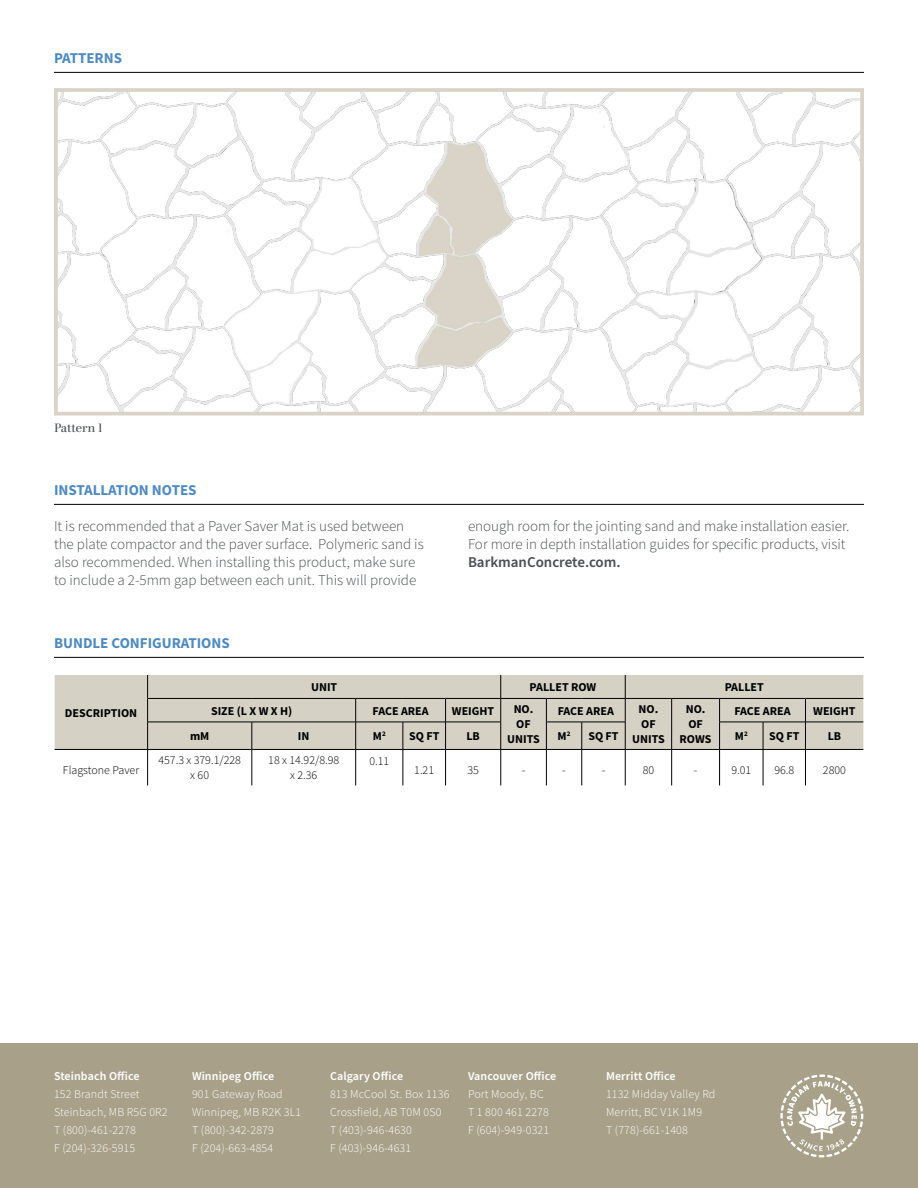
<style>
.page{position:relative;width:918px;height:1188px;background:#fff}
.page>*{position:absolute;margin:0;border:0;box-sizing:border-box;transform-origin:0 0}
.Installation_Notes{font:300 15px/18px "Source Sans Pro";color:#4b4e50}
.Blue_Subhead{font:700 15px "Source Sans Pro";color:#4f8abe}
.t1{font:300 12px "Source Sans Pro";letter-spacing:.01em;color:#fff}
.t2{font:700 12px/15px "Source Sans Pro";color:#000;text-align:center}
.t3{font:300 12px/15px "Source Sans Pro";color:#000;text-align:center}
.t4{font:600 12px "Source Sans Pro";letter-spacing:.01em;color:#fff}
.t5{font:12px "Walbaum 18 pt";letter-spacing:-.01em;color:#4d4f51}
.s1{font-weight:600}
</style>
<div class="page">
<div style="left:0;top:1044px;width:918px;height:144px;background:#a8a088"></div>
<div style="left:55px;top:675px;width:808px;height:74px;background:#d6d1c5"></div>
<hr style="left:147px;top:698px;width:105px;height:1px;background:#000">
<hr style="left:252px;top:698px;width:104px;height:1px;background:#000">
<hr style="left:356px;top:698px;width:47px;height:1px;background:#000">
<hr style="left:403px;top:698px;width:43px;height:1px;background:#000">
<hr style="left:446px;top:698px;width:55px;height:1px;background:#000">
<hr style="left:501px;top:698px;width:45px;height:1px;background:#000">
<hr style="left:546px;top:698px;width:36px;height:1px;background:#000">
<hr style="left:582px;top:698px;width:43px;height:1px;background:#000">
<hr style="left:625px;top:698px;width:47px;height:1px;background:#000">
<hr style="left:672px;top:698px;width:48px;height:1px;background:#000">
<hr style="left:720px;top:698px;width:43px;height:1px;background:#000">
<hr style="left:763px;top:698px;width:42px;height:1px;background:#000">
<hr style="left:805px;top:698px;width:58px;height:1px;background:#000">
<hr style="left:147px;top:722px;width:105px;height:1px;background:#000">
<svg style="left:147px;top:675px;width:1px;height:74px"></svg>
<hr style="left:252px;top:722px;width:104px;height:1px;background:#000">
<svg style="left:252px;top:722px;width:1px;height:27px"></svg>
<hr style="left:356px;top:722px;width:47px;height:1px;background:#000">
<svg style="left:355px;top:699px;width:1px;height:50px"></svg>
<hr style="left:403px;top:722px;width:43px;height:1px;background:#000">
<svg style="left:403px;top:722px;width:1px;height:27px"></svg>
<hr style="left:446px;top:722px;width:55px;height:1px;background:#000">
<svg style="left:445px;top:699px;width:1px;height:50px"></svg>
<svg style="left:500px;top:675px;width:1px;height:74px"></svg>
<hr style="left:546px;top:722px;width:36px;height:1px;background:#000">
<svg style="left:546px;top:699px;width:1px;height:50px"></svg>
<hr style="left:582px;top:722px;width:43px;height:1px;background:#000">
<svg style="left:582px;top:722px;width:1px;height:27px"></svg>
<svg style="left:625px;top:675px;width:1px;height:74px"></svg>
<svg style="left:671px;top:699px;width:1px;height:50px"></svg>
<hr style="left:719px;top:722px;width:44px;height:1px;background:#000">
<svg style="left:719px;top:699px;width:1px;height:50px"></svg>
<hr style="left:763px;top:722px;width:42px;height:1px;background:#000">
<svg style="left:763px;top:722px;width:1px;height:27px"></svg>
<hr style="left:805px;top:722px;width:58px;height:1px;background:#000">
<svg style="left:805px;top:699px;width:1px;height:50px"></svg>
<hr style="left:55px;top:749px;width:93px;height:1px;background:#000">
<hr style="left:148px;top:749px;width:104px;height:1px;background:#000">
<hr style="left:147px;top:750px;width:1px;height:35px;background:#000">
<hr style="left:252px;top:749px;width:104px;height:1px;background:#000">
<hr style="left:252px;top:750px;width:1px;height:35px;background:#000">
<hr style="left:356px;top:749px;width:47px;height:1px;background:#000">
<hr style="left:355px;top:750px;width:1px;height:35px;background:#000">
<hr style="left:403px;top:749px;width:43px;height:1px;background:#000">
<hr style="left:403px;top:750px;width:1px;height:35px;background:#000">
<hr style="left:446px;top:749px;width:55px;height:1px;background:#000">
<hr style="left:445px;top:750px;width:1px;height:35px;background:#000">
<hr style="left:501px;top:749px;width:45px;height:1px;background:#000">
<hr style="left:500px;top:750px;width:1px;height:35px;background:#000">
<hr style="left:546px;top:749px;width:36px;height:1px;background:#000">
<hr style="left:546px;top:750px;width:1px;height:35px;background:#000">
<hr style="left:582px;top:749px;width:43px;height:1px;background:#000">
<hr style="left:582px;top:750px;width:1px;height:35px;background:#000">
<hr style="left:625px;top:749px;width:47px;height:1px;background:#000">
<hr style="left:625px;top:750px;width:1px;height:35px;background:#000">
<hr style="left:672px;top:749px;width:48px;height:1px;background:#000">
<hr style="left:671px;top:750px;width:1px;height:35px;background:#000">
<hr style="left:720px;top:749px;width:43px;height:1px;background:#000">
<hr style="left:719px;top:750px;width:1px;height:35px;background:#000">
<hr style="left:763px;top:749px;width:42px;height:1px;background:#000">
<hr style="left:763px;top:750px;width:1px;height:35px;background:#000">
<hr style="left:805px;top:749px;width:58px;height:1px;background:#000">
<hr style="left:805px;top:750px;width:1px;height:35px;background:#000">
<hr style="left:54px;top:657px;width:810px;height:1px;background:#000">
<hr style="left:54px;top:72px;width:810px;height:1px;background:#000">
<hr style="left:54px;top:504px;width:810px;height:1px;background:#000">
<svg style="left:780px;top:1075px;width:83px;height:82px"></svg>
<img style="left:59px;top:93px;width:800px;height:318px">
<div style="left:54px;top:88px;width:810px;height:328px;border:4px solid #d9d4c7"></div>
<p class="Blue_Subhead" style="left:54px;top:48px;width:70px">PATTERNS</p>
<p class="t5" style="left:54px;top:418px;width:50px">Pattern 1</p>
<p class="Blue_Subhead" style="left:54px;top:480px;width:144px">INSTALLATION NOTES</p>
<p class="Installation_Notes" style="left:54px;top:517px;width:371px">It is recommended that a Paver Saver Mat is used between the plate compactor and the paver surface. Polymeric sand is also recommended. When installing this product, make sure to include a 2-5mm gap between each unit. This will provide</p>
<p class="Installation_Notes" style="left:468px;top:517px;width:383px">enough room for the jointing sand and make installation easier.<br>For more in depth installation guides for specific products, visit<br><span class="s1">BarkmanConcrete.com.</span></p>
<p class="Blue_Subhead" style="left:54px;top:633px;width:177px">BUNDLE CONFIGURATIONS</p>
<p class="t2" style="left:311px;top:680px;width:28px">UNIT</p>
<p class="t2" style="left:530px;top:680px;width:68px">PALLET ROW</p>
<p class="t2" style="left:725px;top:680px;width:41px">PALLET</p>
<p class="t2" style="left:65px;top:705px;width:74px">DESCRIPTION</p>
<p class="t2" style="left:211px;top:703px;width:83px">SIZE (L X W X H)</p>
<p class="t2" style="left:373px;top:703px;width:58px">FACE AREA</p>
<p class="t2" style="left:452px;top:703px;width:44px">WEIGHT</p>
<p class="t2" style="left:507px;top:702px;width:34px">NO.<br>OF<br>UNITS</p>
<p class="t2" style="left:558px;top:703px;width:58px">FACE AREA</p>
<p class="t2" style="left:632px;top:702px;width:34px">NO.<br>OF<br>UNITS</p>
<p class="t2" style="left:686px;top:702px;width:21px;text-align:left">NO.<br>OF</p>
<p class="t2" style="left:734px;top:703px;width:58px">FACE AREA</p>
<p class="t2" style="left:813px;top:703px;width:44px">WEIGHT</p>
<p class="t2" style="left:190px;top:729px;width:21px">mM</p>
<p class="t2" style="left:298px;top:729px;width:13px">IN</p>
<p class="t2" style="left:373px;top:729px;width:14px">M<sup>2</sup></p>
<p class="t2" style="left:409px;top:729px;width:32px">SQ FT</p>
<p class="t2" style="left:466px;top:729px;width:15px">LB</p>
<p class="t2" style="left:558px;top:729px;width:14px">M<sup>2</sup></p>
<p class="t2" style="left:588px;top:729px;width:32px">SQ FT</p>
<p class="t2" style="left:735px;top:729px;width:14px">M<sup>2</sup></p>
<p class="t2" style="left:769px;top:729px;width:32px">SQ FT</p>
<p class="t2" style="left:828px;top:729px;width:15px">LB</p>
<p class="t2" style="left:680px;top:732px;width:33px">ROWS</p>
<p class="t3" style="left:63px;top:762px;width:78px">Flagstone Paver</p>
<p class="t3" style="left:158px;top:753px;width:84px">457.3 x 379.1/228 x 60</p>
<p class="t3" style="left:268px;top:753px;width:72px">18 x 14.92/8.98 x 2.36</p>
<p class="t3" style="left:369px;top:754px;width:21px">0.11</p>
<p class="t3" style="left:414px;top:762px;width:21px">1.21</p>
<p class="t3" style="left:467px;top:762px;width:13px">35</p>
<p class="t3" style="left:522px;top:762px;width:5px">-</p>
<p class="t3" style="left:562px;top:762px;width:5px">-</p>
<p class="t3" style="left:602px;top:762px;width:5px">-</p>
<p class="t3" style="left:643px;top:762px;width:13px">80</p>
<p class="t3" style="left:694px;top:762px;width:5px">-</p>
<p class="t3" style="left:731px;top:762px;width:21px">9.01</p>
<p class="t3" style="left:774px;top:762px;width:21px">96.8</p>
<p class="t3" style="left:823px;top:762px;width:24px">2800</p>
<p class="t4" style="left:54px;top:1068px;width:87px">Steinbach Office</p>
<p class="t1" style="left:54px;top:1087px;width:87px">152 Brandt Street</p>
<p class="t1" style="left:54px;top:1105px;width:115px">Steinbach, MB R5G 0R2</p>
<p class="t1" style="left:54px;top:1123px;width:83px">T (800)-461-2278</p>
<p class="t1" style="left:54px;top:1141px;width:83px">F (204)-326-5915</p>
<p class="t4" style="left:192px;top:1068px;width:84px">Winnipeg Office</p>
<p class="t1" style="left:192px;top:1087px;width:92px">901 Gateway Road</p>
<p class="t1" style="left:192px;top:1105px;width:111px">Winnipeg, MB R2K 3L1</p>
<p class="t1" style="left:192px;top:1123px;width:83px">T (800)-342-2879</p>
<p class="t1" style="left:192px;top:1141px;width:83px">F (204)-663-4854</p>
<p class="t4" style="left:330px;top:1068px;width:75px">Calgary Office</p>
<p class="t1" style="left:330px;top:1087px;width:121px">813 McCool St. Box 1136</p>
<p class="t1" style="left:330px;top:1105px;width:113px">Crossfield, AB T0M 0S0</p>
<p class="t1" style="left:330px;top:1123px;width:83px">T (403)-946-4630</p>
<p class="t1" style="left:330px;top:1141px;width:83px">F (403)-946-4631</p>
<p class="t4" style="left:468px;top:1068px;width:90px">Vancouver Office</p>
<p class="t1" style="left:468px;top:1087px;width:77px">Port Moody, BC</p>
<p class="t1" style="left:468px;top:1105px;width:82px">T 1 800 461 2278</p>
<p class="t1" style="left:468px;top:1123px;width:83px">F (604)-949-0321</p>
<p class="t4" style="left:606px;top:1068px;width:71px">Merritt Office</p>
<p class="t1" style="left:606px;top:1087px;width:111px">1132 Midday Valley Rd</p>
<p class="t1" style="left:606px;top:1105px;width:98px">Merritt, BC V1K 1M9</p>
<p class="t1" style="left:606px;top:1123px;width:83px">T (778)-661-1408</p>
</div>
